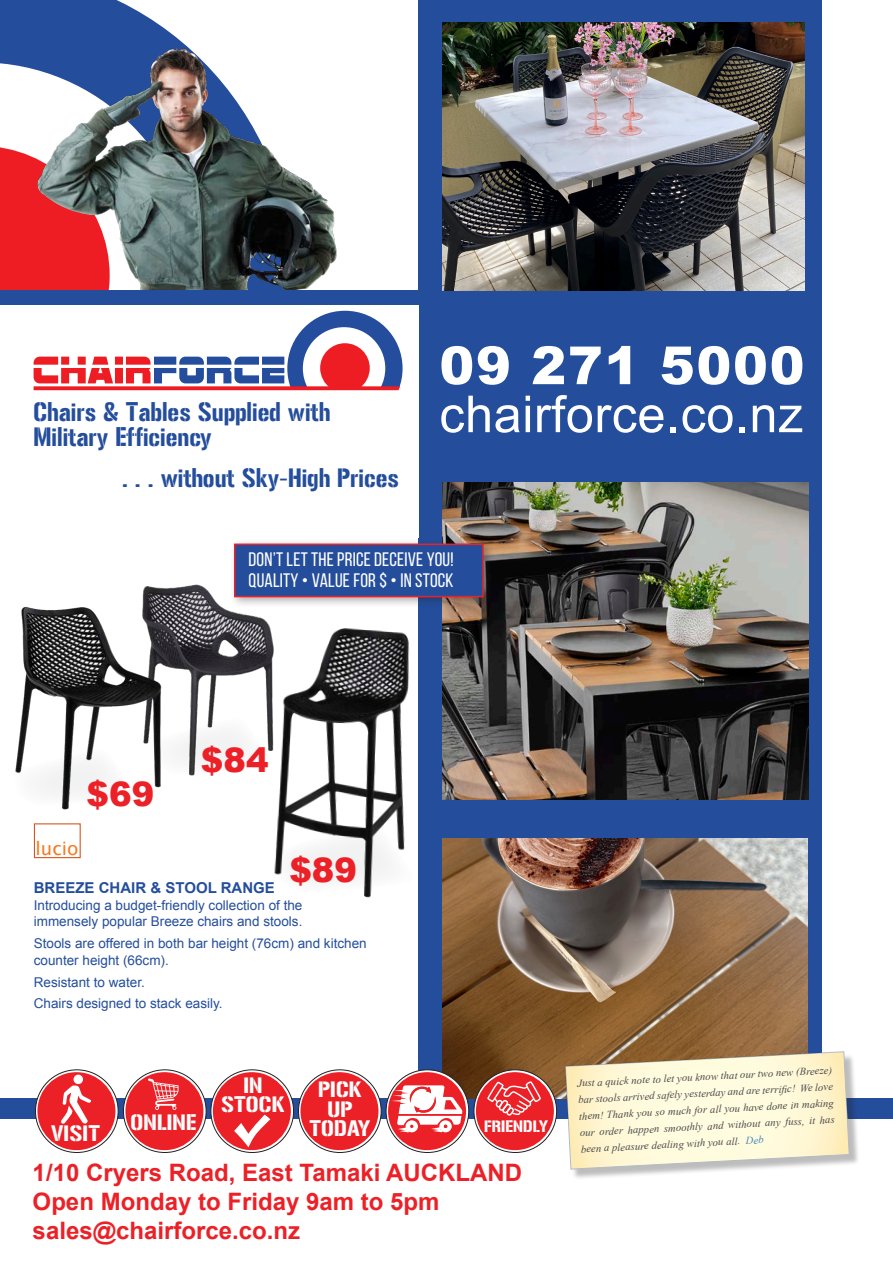
<style>
.page{position:relative;width:893px;height:1263px;background:#fff}
.page>*{position:absolute;margin:0;border:0;box-sizing:border-box;transform-origin:0 0}
.t1{font:900 52.5px "Arial";letter-spacing:.03em;color:#fff}
.t2{font:51px "Arial";letter-spacing:.01em;color:#fff}
.t3{font:900 33.75px "Arial";color:#ec2127}
.t4{font:700 24px "Arial";color:#ec2127}
.t5{font:23.25px/25.2px "Gunplay";color:#244e9c;scale:.9 1}
.t6{font:19.5px "Bebas Neue";letter-spacing:.01em;color:#fff}
.t7{font:19.5px/19.5px "Gunplay";letter-spacing:.01em;color:#fff;text-align:center}
.t8{font:18.45px "Lucida Grande";color:#f47b22}
.t9{font:700 15px "Arial";color:#244e9c}
.t10{font:14.4px "Gunplay";letter-spacing:.01em;color:#fff}
.t11{font:13.5px/16.2px "Arial";color:#244e9c}
.t12{font:italic 10.5px/16.5px "Times New Roman";color:#4b4c4d;text-align:justify}
.s1{color:#448ab9}
</style>
<div class="page">
<div style="left:418px;top:0;width:404px;height:1086px;background:#244e9c"></div>
<div style="left:34px;top:824px;width:47px;height:34px;border:1px solid #d3551d"></div>
<svg style="left:0;top:0;width:176px;height:62px;fill:#244e9c"></svg>
<img style="left:27px;top:37px;width:238px;height:109px">
<div style="left:0;top:291px;width:491px;height:20px;background:#244e9c"></div>
<div style="left:0;top:305px;width:418px;height:232px;background:#fff"></div>
<svg style="left:0;top:146px;width:403px;height:245px"></svg>
<div style="left:0;top:1099px;width:893px;height:20px;background:#244e9c"></div>
<img style="left:142px;top:584px;width:123px;height:192px">
<img style="left:15px;top:596px;width:170px;height:231px">
<img style="left:265px;top:620px;width:144px;height:278px">
<img style="left:443px;top:23px;width:361px;height:268px">
<img style="left:443px;top:483px;width:365px;height:316px">
<div style="left:229px;top:538px;width:266px;height:70px;background:#231f20;opacity:.36"></div>
<div style="left:234px;top:543px;width:250px;height:54px;background:#244e9c;border:2px solid #ec2127"></div>
<img style="left:443px;top:839px;width:364px;height:260px">
<div style="left:567px;top:1053px;width:293px;height:127px;background:#231f20;opacity:.94"></div>
<svg style="left:565px;top:1051px;width:285px;height:118px"></svg>
<svg style="left:386px;top:1070px;width:83px;height:82px"></svg>
<svg style="left:298px;top:1070px;width:83px;height:82px"></svg>
<svg style="left:211px;top:1070px;width:83px;height:82px"></svg>
<svg style="left:123px;top:1070px;width:83px;height:82px"></svg>
<svg style="left:35px;top:1070px;width:83px;height:82px"></svg>
<div style="left:388px;top:1072px;width:78px;height:78px;background:#ec2127;border-radius:50%"></div>
<div style="left:300px;top:1072px;width:78px;height:78px;background:#ec2127;border-radius:50%"></div>
<div style="left:213px;top:1072px;width:78px;height:78px;background:#ec2127;border-radius:50%"></div>
<div style="left:125px;top:1072px;width:78px;height:78px;background:#ec2127;border-radius:50%"></div>
<div style="left:37px;top:1072px;width:78px;height:78px;background:#ec2127;border-radius:50%"></div>
<svg style="left:234px;top:1115px;width:36px;height:32px"></svg>
<svg style="left:392px;top:1085px;width:70px;height:47px"></svg>
<svg style="left:148px;top:1078px;width:31px;height:32px"></svg>
<svg style="left:474px;top:1070px;width:83px;height:82px"></svg>
<div style="left:476px;top:1072px;width:78px;height:78px;background:#ec2127;border-radius:50%"></div>
<svg style="left:486px;top:1081px;width:56px;height:35px"></svg>
<div style="left:74px;top:1074px;width:9px;height:10px;background:#fff;border-radius:50%"></div>
<svg style="left:61px;top:1085px;width:30px;height:39px"></svg>
<p class="t5" style="left:34px;top:400px;width:331px">Chairs &amp; Tables Supplied with<br>Military Efficiency</p>
<p class="t5" style="left:122px;top:466px;width:309px">. . . without Sky-High Prices</p>
<p class="t1" style="left:439px;top:327px;width:367px">09 271 5000</p>
<p class="t2" style="left:439px;top:381px;width:365px">chairforce.co.nz</p>
<p class="t6" style="left:249px;top:549px;width:206px">DON’T LET THE PRICE DECEIVE YOU!</p>
<p class="t6" style="left:249px;top:570px;width:207px">QUALITY • VALUE FOR $ • IN STOCK</p>
<p class="t3" style="left:87px;top:769px;width:69px">$69</p>
<p class="t3" style="left:201px;top:736px;width:69px">$84</p>
<p class="t8" style="left:36px;top:838px;width:45px">lucio</p>
<p class="t9" style="left:34px;top:878px;width:243px">BREEZE CHAIR &amp; STOOL RANGE</p>
<p class="t11" style="left:34px;top:897px;width:270px">Introducing a budget-friendly collection of the</p>
<p class="t11" style="left:34px;top:913px;width:270px">immensely popular Breeze chairs and stools.</p>
<p class="t11" style="left:34px;top:936px;width:334px">Stools are offered in both bar height (76cm) and kitchen counter height (66cm).</p>
<p class="t11" style="left:34px;top:974px;width:113px">Resistant to water.</p>
<p class="t11" style="left:34px;top:995px;width:190px">Chairs designed to stack easily.</p>
<p class="t3" style="left:289px;top:846px;width:69px">$89</p>
<p class="t7" style="left:51px;top:1124px;width:50px">VISIT</p>
<p class="t7" style="left:131px;top:1113px;width:67px">ONLINE</p>
<p class="t7" style="left:221px;top:1076px;width:65px">IN<br>STOCK</p>
<p class="t7" style="left:318px;top:1080px;width:45px">PICK</p>
<p class="t7" style="left:310px;top:1099px;width:62px">UP<br>TODAY</p>
<p class="t10" style="left:484px;top:1118px;width:66px">FRIENDLY</p>
<p class="t4" style="left:33px;top:1157px;width:491px">1/10 Cryers Road, East Tamaki AUCKLAND</p>
<p class="t4" style="left:33px;top:1185px;width:408px">Open Monday to Friday 9am to 5pm</p>
<p class="t4" style="left:33px;top:1214px;width:269px">sales@chairforce.co.nz</p>
<p class="t12" style="left:577px;top:1075px;width:257px;rotate:-3deg">Just a quick note to let you know that our two new (Breeze) bar stools arrived safely yesterday and are terrifi c! We love them! Thank you so much for all you have done in making our order happen smoothly and without any fuss, it has been a pleasure dealing with you all. <span class="s1">Deb</span></p>
</div>
